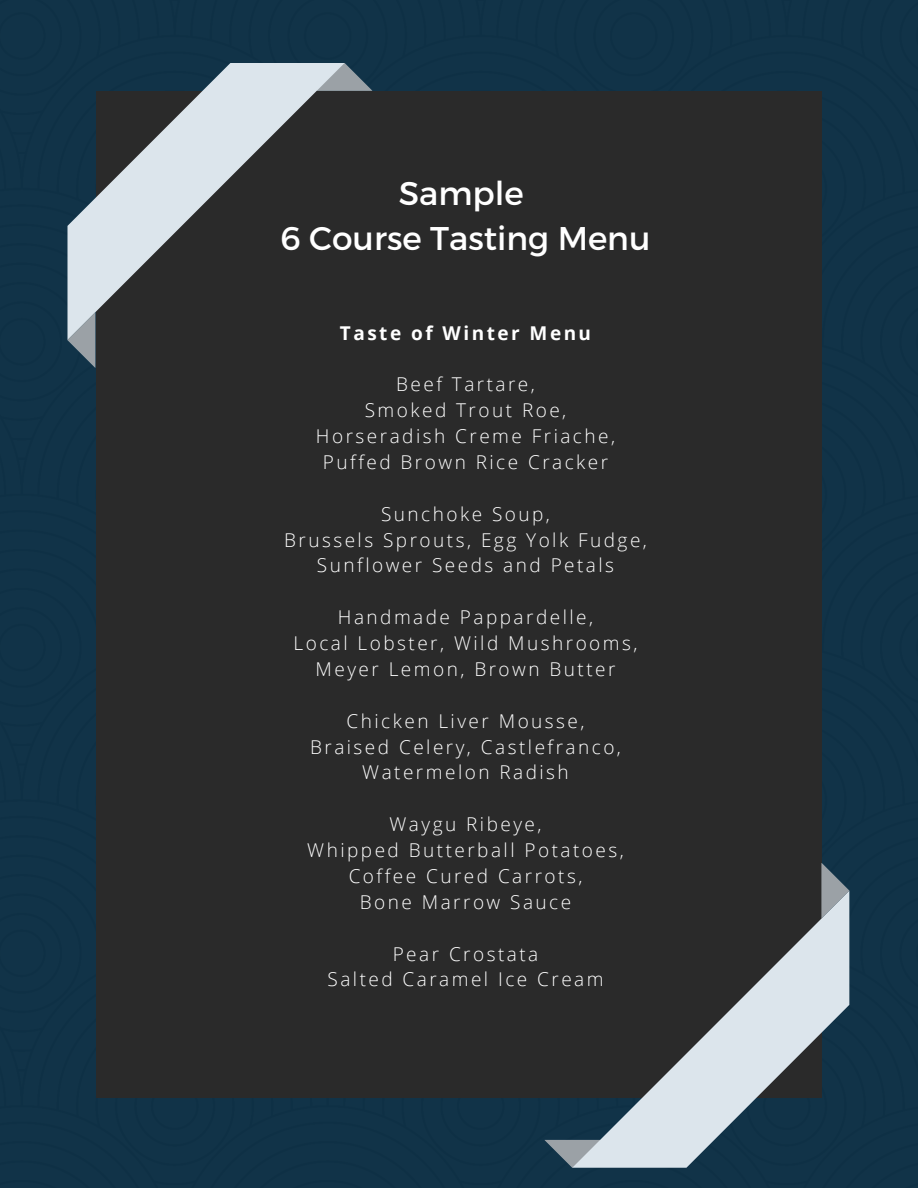
<style>
.page{position:relative;width:918px;height:1188px;background:#113348}
.page>*{position:absolute;margin:0;border:0;box-sizing:border-box;transform-origin:0 0}
.t1{font:32.85px "Montserrat";color:#fff}
.t2{font:300 19.05px "Open Sans";letter-spacing:.13em;color:#fff}
.t3{font:700 19.05px "Open Sans";letter-spacing:.13em;color:#fff}
</style>
<div class="page">
<div style="left:97px;top:91px;width:724px;height:1007px;background:#2a2a2a"></div>
<svg style="left:68px;top:63px;width:304px;height:305px"></svg>
<svg style="left:544px;top:863px;width:305px;height:305px"></svg>
<p class="t1" style="left:399px;top:172px;width:127px">Sample</p>
<p class="t1" style="left:281px;top:217px;width:371px">6 Course Tasting Menu</p>
<p class="t3" style="left:340px;top:319px;width:253px">Taste of Winter Menu</p>
<p class="t2" style="left:396px;top:371px;width:140px">Beef Tartare,</p>
<p class="t2" style="left:365px;top:397px;width:203px">Smoked Trout Roe,</p>
<p class="t2" style="left:316px;top:423px;width:301px">Horseradish Creme Friache,</p>
<p class="t2" style="left:323px;top:449px;width:287px">Puffed Brown Rice Cracker</p>
<p class="t2" style="left:381px;top:500px;width:170px">Sunchoke Soup,</p>
<p class="t2" style="left:284px;top:526px;width:364px">Brussels Sprouts, Egg Yolk Fudge,</p>
<p class="t2" style="left:317px;top:552px;width:299px">Sunflower Seeds and Petals</p>
<p class="t2" style="left:338px;top:604px;width:257px">Handmade Pappardelle,</p>
<p class="t2" style="left:294px;top:630px;width:345px">Local Lobster, Wild Mushrooms,</p>
<p class="t2" style="left:316px;top:656px;width:301px">Meyer Lemon, Brown Butter</p>
<p class="t2" style="left:347px;top:707px;width:240px">Chicken Liver Mousse,</p>
<p class="t2" style="left:310px;top:733px;width:312px">Braised Celery, Castlefranco,</p>
<p class="t2" style="left:362px;top:759px;width:208px">Watermelon Radish</p>
<p class="t2" style="left:390px;top:811px;width:154px">Waygu Ribeye,</p>
<p class="t2" style="left:307px;top:837px;width:318px">Whipped Butterball Potatoes,</p>
<p class="t2" style="left:349px;top:863px;width:235px">Coffee Cured Carrots,</p>
<p class="t2" style="left:360px;top:888px;width:213px">Bone Marrow Sauce</p>
<p class="t2" style="left:393px;top:940px;width:147px">Pear Crostata</p>
<p class="t2" style="left:328px;top:966px;width:278px">Salted Caramel Ice Cream</p>
</div>
